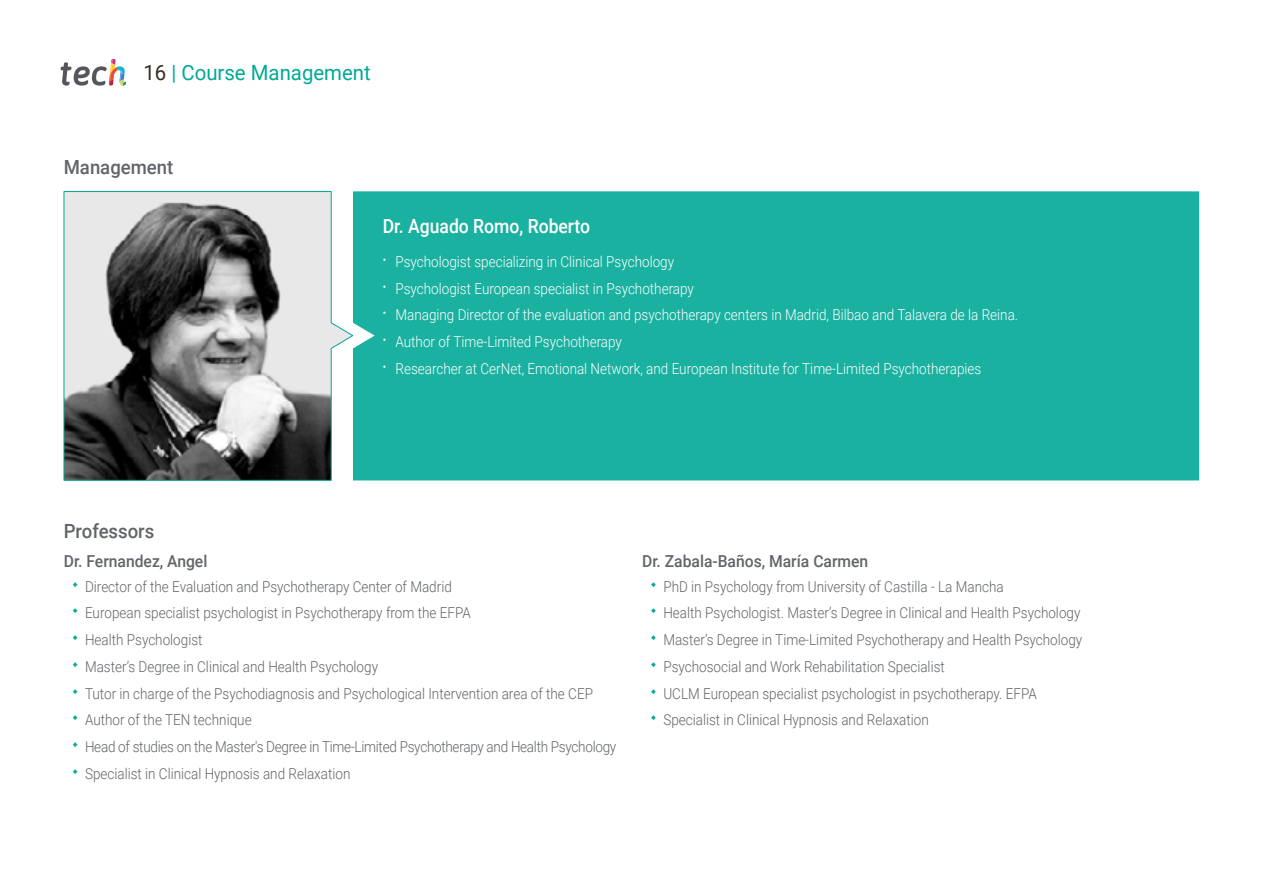
<style>
.page{position:relative;width:1263px;height:893px;background:#fff}
.page>*{position:absolute;margin:0;border:0;box-sizing:border-box;transform-origin:0 0}
.t1{font:21px "Roboto";color:#00a996}
.t2{font:500 19.5px "Roboto";color:#fff;scale:.9 1}
.t3{font:500 19.5px "Roboto";color:#61646a;scale:.95 1}
.t4{font:500 16.5px "Roboto";color:#61646a;scale:.95 1}
.t5{font:300 15px/26.7px "Roboto";color:#61646a;scale:.9 1}
.t6{font:300 15px "Roboto";color:#fff;scale:.9 1}
.s1{color:#312e20}
</style>
<div class="page">
<svg style="left:61px;top:59px;width:65px;height:27px"></svg>
<div style="left:353px;top:191px;width:846px;height:289px;background:#1ab1a0"></div>
<svg style="left:64px;top:191px;width:289px;height:290px;background:#8f9191"></svg>
<h1 class="t1" style="left:144px;top:57px;width:229px"><span class="s1">16</span> | Course Management</h1>
<h2 class="t3" style="left:64px;top:154px;width:117px">Management</h2>
<h2 class="t2" style="left:383px;top:212px;width:232px">Dr. Aguado Romo, Roberto</h2>
<p class="t6" style="left:383px;top:251px;width:325px"><sup>•</sup> Psychologist specializing in Clinical Psychology</p>
<p class="t6" style="left:383px;top:278px;width:347px"><sup>•</sup> Psychologist European specialist in Psychotherapy</p>
<p class="t6" style="left:383px;top:304px;width:707px"><sup>•</sup> Managing Director of the evaluation and psychotherapy centers in Madrid, Bilbao and Talavera de la Reina.</p>
<p class="t6" style="left:383px;top:331px;width:267px"><sup>•</sup> Author of Time-Limited Psychotherapy</p>
<p class="t6" style="left:383px;top:358px;width:667px"><sup>•</sup> Researcher at CerNet, Emotional Network, and European Institute for Time-Limited Psychotherapies</p>
<h2 class="t3" style="left:64px;top:517px;width:97px">Professors</h2>
<p class="t4" style="left:64px;top:550px;width:153px">Dr. Fernandez, Angel</p>
<p class="t5" style="left:85px;top:572px;width:592px">Director of the Evaluation and Psychotherapy Center of Madrid<br>European specialist psychologist in Psychotherapy from the EFPA<br>Health Psychologist<br>Master’s Degree in Clinical and Health Psychology<br>Tutor in charge of the Psychodiagnosis and Psychological Intervention area of the CEP Author of the TEN technique<br>Head of studies on the Master's Degree in Time-Limited Psychotherapy and Health Psychology Specialist in Clinical Hypnosis and Relaxation</p>
<p class="t4" style="left:642px;top:550px;width:240px">Dr. Zabala-Baños, María Carmen</p>
<p class="t5" style="left:663px;top:572px;width:467px">PhD in Psychology from University of Castilla - La Mancha<br>Health Psychologist. Master’s Degree in Clinical and Health Psychology Master’s Degree in Time-Limited Psychotherapy and Health Psychology Psychosocial and Work Rehabilitation Specialist<br>UCLM European specialist psychologist in psychotherapy. EFPA Specialist in Clinical Hypnosis and Relaxation</p>
</div>
